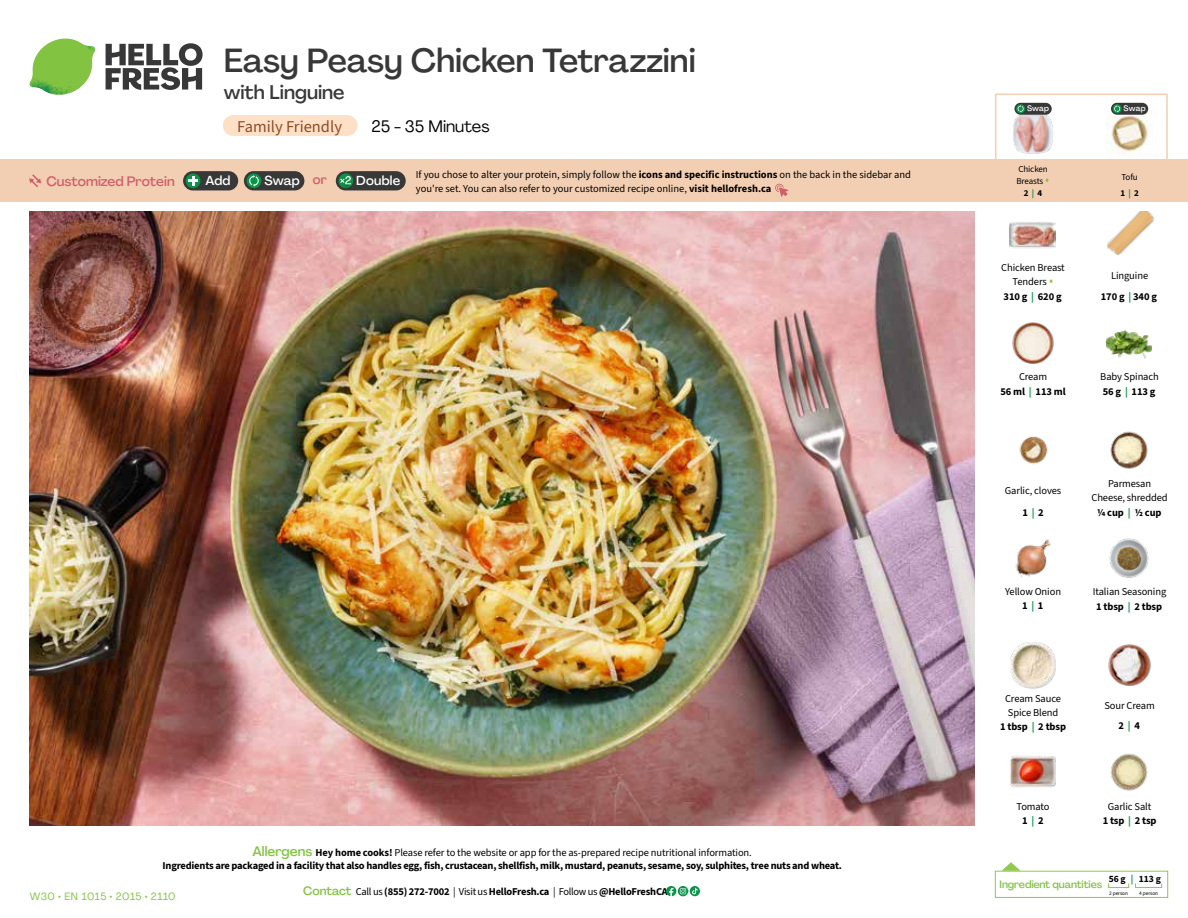
<style>
.page{position:relative;width:1188px;height:918px;background:#fff}
.page>*{position:absolute;margin:0;border:0;box-sizing:border-box;transform-origin:0 0}
.t1{font:500 33px "Agrandir";letter-spacing:-.005em;color:#383839}
.t2{font:500 19.5px "Agrandir";color:#383839}
.t3{font:16.5px "Source Sans 3";color:#8e4b25}
.t4{font:16.5px "Agrandir";color:#000}
.t5{font:500 13.5px "Agrandir";color:#d15f6a}
.t6{font:500 12.9px "Agrandir";letter-spacing:.015em;color:#fff}
.t7{font:10.5px/14.5px "Source Sans 3";letter-spacing:-.01em;color:#000;text-align:center}
.t8{font:700 10.5px/13.5px "Source Sans 3";letter-spacing:-.02em;color:#000;text-align:center}
.t9{font:500 10.5px "Agrandir";letter-spacing:-.01em;color:#82c341}
.t10{font:10.5px "Agrandir";letter-spacing:.05em;color:#82c341}
.t11{font:700 9.6px "Source Sans 3";color:#000}
.t12{font:9px/11.7px "Source Sans 3";letter-spacing:-.01em;color:#000}
.t13{font:500 7.95px "Agrandir";letter-spacing:.01em;color:#fff}
.t14{font:5.25px "Source Sans 3";letter-spacing:-.01em;color:#000}
.s1{color:#8cba42}
.s2{font-weight:700}
.s3{font-weight:700;color:#0b9446}
.s4{color:#d15f6a}
.s5{color:#0b9446}
.s6{font-weight:400}
.s7{font-family:"Agrandir";font-weight:500;font-size:13.5px;color:#82c341}
.s8{font-family:"Agrandir";font-weight:500;font-size:12px;color:#82c341}
</style>
<div class="page">
<svg style="left:106px;top:43px;width:97px;height:47px"></svg>
<svg style="left:34px;top:39px;width:59px;height:38px"></svg>
<img style="left:65px;top:39px;width:30px;height:25px">
<img style="left:33px;top:60px;width:56px;height:10px">
<img style="left:29px;top:64px;width:58px;height:31px">
<img style="left:64px;top:70px;width:25px;height:24px">
<img style="left:30px;top:211px;width:945px;height:615px">
<svg style="left:690px;top:886px;width:10px;height:10px"></svg>
<svg style="left:666px;top:886px;width:32px;height:10px"></svg>
<svg style="left:1002px;top:862px;width:19px;height:9px"></svg>
<div style="left:995px;top:871px;width:173px;height:27px;border:1px solid #91c84e"></div>
<div style="left:1108px;top:883px;width:21px;height:5px;border:1px solid #91c84e"></div>
<div style="left:1135px;top:883px;width:27px;height:5px;border:1px solid #91c84e"></div>
<img style="left:1012px;top:322px;width:42px;height:42px">
<img style="left:1106px;top:330px;width:46px;height:29px">
<img style="left:1019px;top:436px;width:29px;height:28px">
<img style="left:1110px;top:431px;width:38px;height:38px">
<img style="left:1015px;top:539px;width:36px;height:38px">
<img style="left:1109px;top:538px;width:40px;height:40px">
<img style="left:1011px;top:643px;width:45px;height:45px">
<img style="left:1011px;top:755px;width:45px;height:33px">
<img style="left:1110px;top:753px;width:38px;height:38px">
<img style="left:1108px;top:211px;width:45px;height:44px">
<img style="left:1010px;top:222px;width:45px;height:27px">
<img style="left:1108px;top:644px;width:43px;height:42px">
<div style="left:0;top:160px;width:1188px;height:42px;background:#f2cfb3"></div>
<svg style="left:29px;top:174px;width:12px;height:13px"></svg>
<div style="left:336px;top:171px;width:70px;height:19px;background:#383839;border-radius:10px"></div>
<svg style="left:338px;top:173px;width:15px;height:15px"></svg>
<div style="left:341px;top:180px;width:11px;height:11px;background:#000;opacity:.35"></div>
<svg style="left:339px;top:176px;width:12px;height:8px"></svg>
<div style="left:244px;top:171px;width:60px;height:19px;background:#383839;border-radius:10px"></div>
<div style="left:247px;top:173px;width:14px;height:15px;background:#0b9446;border-radius:50%"></div>
<svg style="left:249px;top:175px;width:10px;height:12px"></svg>
<div style="left:183px;top:171px;width:55px;height:19px;background:#383839;border-radius:10px"></div>
<div style="left:186px;top:173px;width:14px;height:15px;background:#0b9446;border-radius:50%"></div>
<svg style="left:188px;top:176px;width:10px;height:10px"></svg>
<svg style="left:775px;top:183px;width:13px;height:14px"></svg>
<div style="left:995px;top:94px;width:173px;height:69px;border:2px solid #f2cfb3"></div>
<img style="left:1107px;top:111px;width:42px;height:43px">
<img style="left:1013px;top:115px;width:40px;height:39px">
<div style="left:1111px;top:103px;width:37px;height:12px;background:#383839;border-radius:6px"></div>
<svg style="left:1113px;top:104px;width:9px;height:9px"></svg>
<svg style="left:1114px;top:105px;width:6px;height:7px"></svg>
<div style="left:1014px;top:103px;width:38px;height:12px;background:#383839;border-radius:6px"></div>
<svg style="left:1016px;top:104px;width:9px;height:9px"></svg>
<svg style="left:1018px;top:105px;width:6px;height:7px"></svg>
<div style="left:223px;top:115px;width:134px;height:21px;background:#fee0c6;border-radius:10px"></div>
<h1 class="t1" style="left:224px;top:40px;width:474px">Easy Peasy Chicken Tetrazzini</h1>
<h2 class="t2" style="left:224px;top:80px;width:122px">with Linguine</h2>
<h3 class="t4" style="left:372px;top:116px;width:119px">25 - 35 Minutes</h3>
<h3 class="t3" style="left:237px;top:116px;width:106px">Family Friendly</h3>
<p class="t13" style="left:1027px;top:104px;width:24px">Swap</p>
<p class="t13" style="left:1124px;top:104px;width:24px">Swap</p>
<p class="t12" style="left:1016px;top:163px;width:35px;text-align:center">Chicken<br>Breasts <span class="s1">▲<br></span><span class="s2">2</span> <span class="s3">|</span> <span class="s2">4</span></p>
<p class="t7" style="left:416px;top:168px;width:497px;line-height:13.5px;text-align:left">If you chose to alter your protein, simply follow the <span class="s2">icons and specific instructions</span> on the back in the sidebar and you're set. You can also refer to your customized recipe online, <span class="s2">visit hellofresh.ca</span></p>
<p class="t5" style="left:46px;top:173px;width:130px">Customized Protein</p>
<p class="t6" style="left:205px;top:172px;width:27px">Add</p>
<p class="t6" style="left:264px;top:172px;width:64px">Swap <span class="s4">or</span></p>
<p class="t6" style="left:356px;top:172px;width:45px">Double</p>
<p class="t12" style="left:1120px;top:169px;width:20px;line-height:16px">Tofu<br><span class="s2">1</span> <span class="s3">|</span> <span class="s2">2</span></p>
<p class="t7" style="left:1001px;top:261px;width:65px;line-height:13.5px">Chicken Breast<br>Tenders <span class="s1">▲</span></p>
<p class="t8" style="left:1004px;top:290px;width:60px">310 g <span class="s5">|</span> 620 g</p>
<p class="t7" style="left:1101px;top:264px;width:58px;line-height:21.5px">Linguine<br><span class="s2">170 g</span> <span class="s3">|</span> <span class="s2">340 g</span></p>
<p class="t8" style="left:1000px;top:370px;width:67px;line-height:14.5px"><span class="s6">Cream<br></span>56 ml <span class="s5">|</span> 113 ml</p>
<p class="t7" style="left:1100px;top:369px;width:60px;text-align:left">Baby Spinach<br><span class="s2">56 g</span> <span class="s3">|</span> <span class="s2">113 g</span></p>
<p class="t7" style="left:1005px;top:479px;width:58px;line-height:22px">Garlic, cloves<br><span class="s2">1</span> <span class="s3">|</span> <span class="s2">2</span></p>
<p class="t7" style="left:1091px;top:477px;width:78px;line-height:13.5px">Parmesan<br>Cheese, shredded</p>
<p class="t8" style="left:1097px;top:506px;width:66px">1/4 cup <span class="s5">|</span> 1/2 cup</p>
<p class="t7" style="left:1005px;top:584px;width:57px">Yellow Onion<br><span class="s2">1</span> <span class="s3">|</span> <span class="s2">1</span></p>
<p class="t7" style="left:1093px;top:584px;width:75px">Italian Seasoning<br><span class="s2">1 tbsp</span> <span class="s3">|</span> <span class="s2">2 tbsp</span></p>
<p class="t7" style="left:1000px;top:692px;width:67px;line-height:13.8px">Cream Sauce<br>Spice Blend<br><span class="s2">1 tbsp</span> <span class="s3">|</span> <span class="s2">2 tbsp</span></p>
<p class="t7" style="left:1104px;top:695px;width:52px;line-height:21px">Sour Cream<br><span class="s2">2</span> <span class="s3">|</span> <span class="s2">4</span></p>
<p class="t8" style="left:163px;top:846px;width:681px"><span class="s7">Allergens</span> Hey home cooks! <span class="s6">Please refer to the website or app for the as-prepared recipe nutritional information.<br></span>Ingredients are packaged in a facility that also handles egg, fish, crustacean, shellfish, milk, mustard, peanuts, sesame, soy, sulphites, tree nuts and wheat.</p>
<p class="t10" style="left:30px;top:890px;width:147px">W30 • EN 1015 • 2015 • 2110</p>
<p class="t8" style="left:303px;top:886px;width:366px"><span class="s8">Contact</span> <span class="s6">Call us</span> (855) 272-7002 <span class="s6">| Visit us</span> HelloFresh.ca <span class="s6">| Follow us</span> @HelloFreshCA</p>
<p class="t7" style="left:1017px;top:799px;width:35px">Tomato<br><span class="s2">1</span> <span class="s3">|</span> <span class="s2">2</span></p>
<p class="t7" style="left:1103px;top:799px;width:55px">Garlic Salt<br><span class="s2">1 tsp</span> <span class="s3">|</span> <span class="s2">2 tsp</span></p>
<p class="t11" style="left:1109px;top:872px;width:54px">56 g <span class="s5">|</span> 113 g</p>
<p class="t14" style="left:1109px;top:890px;width:20px">2 person</p>
<p class="t14" style="left:1139px;top:890px;width:20px">4 person</p>
<p class="t9" style="left:1000px;top:878px;width:104px">Ingredient quantities</p>
</div>
